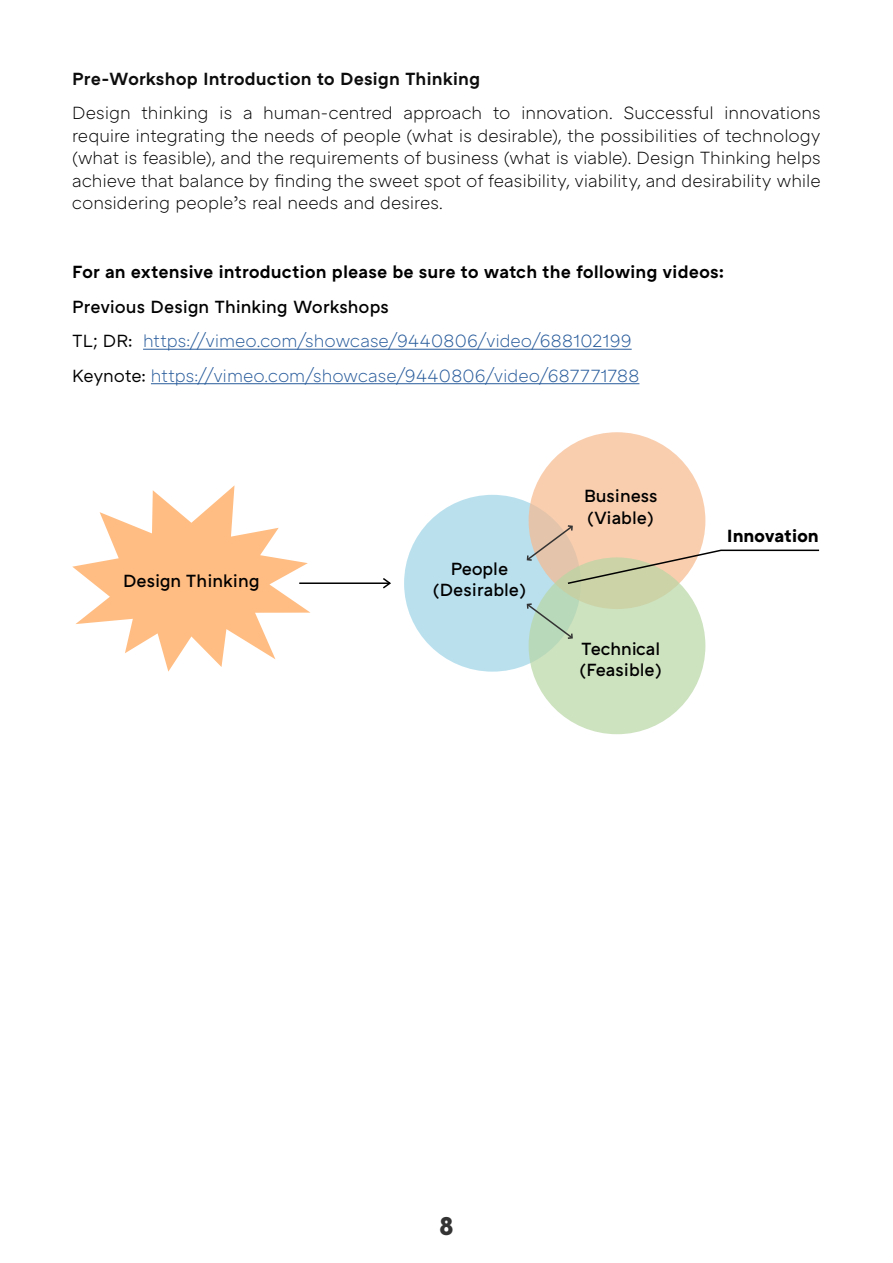
<style>
.page{position:relative;width:893px;height:1263px;background:#fff}
.page>*{position:absolute;margin:0;border:0;box-sizing:border-box;transform-origin:0 0}
.t1{font:900 25.5px "ATC Harris";color:#333}
.t2{font:300 18px/22.5px "ATC Arquette";color:#000;text-align:justify}
.t3{font:300 18px/34.5px "ATC Arquette";color:#275b9b}
.t4{font:500 18px/21.6px "ATC Arquette";color:#000}
.t5{font:600 18px "ATC Arquette";color:#000}
.t6{font:600 18px "ATC Arquette";letter-spacing:-.005em;color:#0d0d0d}
.t7{font:700 18px "ATC Arquette";letter-spacing:-.02em;color:#000}
.s1{font-weight:500;color:#000}
.s2{font-weight:400;color:#000}
</style>
<div class="page">
<hr style="left:143px;top:349px;width:489px;height:1px;background:#275b9b">
<hr style="left:151px;top:383px;width:488px;height:1px;background:#275b9b">
<div style="left:404px;top:495px;width:177px;height:177px;background:#bae0ee;border-radius:50%"></div>
<div style="left:529px;top:432px;width:176px;height:177px;background:#f9ceaf;border-radius:50%"></div>
<svg style="left:529px;top:557px;width:176px;height:177px;background:#cbe0bc"></svg>
<svg style="left:72px;top:485px;width:238px;height:187px"></svg>
<hr style="left:299px;top:582px;width:90px;height:2px;background:#000">
<svg style="left:381px;top:578px;width:10px;height:11px"></svg>
<svg style="left:526px;top:524px;width:294px;height:61px"></svg>
<svg style="left:526px;top:602px;width:48px;height:38px;background:#b1d0b9"></svg>
<p class="t6" style="left:72px;top:68px;width:409px">Pre-Workshop Introduction to Design Thinking</p>
<p class="t2" style="left:72px;top:103px;width:750px">Design thinking is a human-centred approach to innovation. Successful innovations require integrating the needs of people (what is desirable), the possibilities of technology (what is feasible), and the requirements of business (what is viable). Design Thinking helps achieve that balance by finding the sweet spot of feasibility, viability, and desirability while considering people’s real needs and desires.</p>
<p class="t5" style="left:72px;top:262px;width:653px">For an extensive introduction please be sure to watch the following videos:</p>
<p class="t3" style="left:72px;top:290px;width:569px"><span class="s1">Previous Design Thinking Workshops<br></span><span class="s2">TL; DR:</span> https://vimeo.com/showcase/9440806/video/688102199<br><span class="s2">Keynote:</span> https://vimeo.com/showcase/9440806/video/687771788</p>
<p class="t4" style="left:123px;top:570px;width:138px">Design Thinking</p>
<p class="t4" style="left:433px;top:558px;width:95px;text-align:center">People (Desirable)</p>
<p class="t4" style="left:584px;top:485px;width:75px">Business (Viable)</p>
<p class="t4" style="left:579px;top:638px;width:84px">Technical (Feasible)</p>
<p class="t7" style="left:727px;top:526px;width:94px">Innovation</p>
<h1 class="t1" style="left:439px;top:1209px;width:17px">8</h1>
</div>
